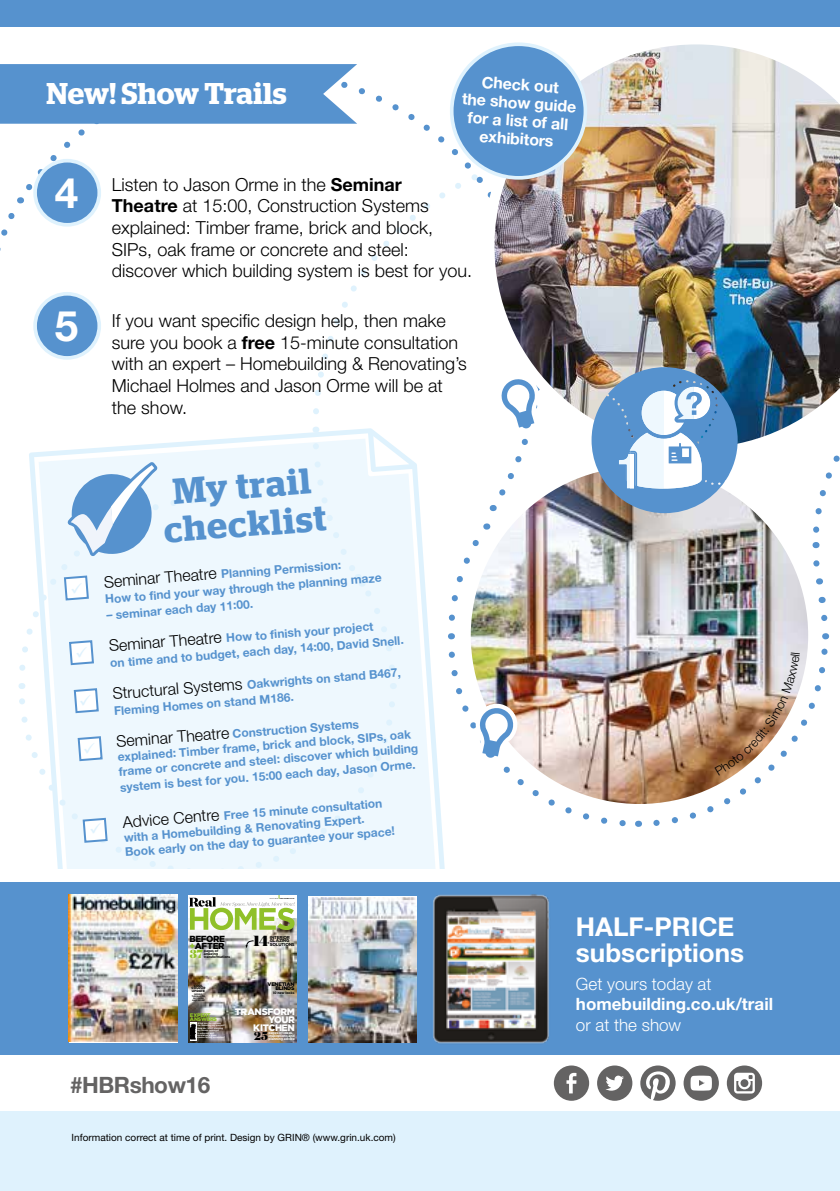
<style>
.page{position:relative;width:840px;height:1191px;background:#fff}
.page>*{position:absolute;margin:0;border:0;box-sizing:border-box;transform-origin:0 0}
.t1{font:700 42.2px "Helvetica Neue";color:#fff}
.t2{font:600 36px/38px "Stag";color:#5692ce;text-align:center}
.t3{font:600 30px "Stag";letter-spacing:.005em;color:#fff}
.t4{font:700 26px/26px "Helvetica Neue";color:#fff}
.t5{font:700 22.6px "Helvetica Neue";letter-spacing:-.02em;color:#646363}
.t6{font:300 18px/21.6px "Helvetica Neue";color:#000}
.t7{font:300 17px "Helvetica Neue";color:#fff}
.t8{font:700 17px "Helvetica Neue";color:#fff}
.t9{font:700 16px/18px "Helvetica Neue";color:#fff;text-align:center}
.t10{font:900 14.6px "Domaine Display";color:#000}
.t11{font:700 12px/15.6px "Helvetica Neue";color:#5692ce}
.t12{font:900 11.6px "Domaine Display";color:#90c029}
.t13{font:900 11.4px "Domaine Display";color:#000}
.t14{font:10px "Helvetica Neue";color:#000}
.t15{font:900 9.4px/7.6px "Gotham";letter-spacing:-.04em;color:#fff;text-align:right}
.t16{font:900 8.8px/7px "Gotham";letter-spacing:-.04em;color:#000}
.t17{font:900 5.2px/4.2px "Gotham";letter-spacing:-.045em;color:#000;text-align:right}
.t18{font:900 5.2px/4.2px "Gotham";letter-spacing:-.035em;color:#90c029}
.t19{font:700 4.4px/3.6px "Gotham";letter-spacing:-.06em;color:#000}
.t20{font:700 3.4px/3px "Gotham";letter-spacing:-.03em;color:#fff}
.t21{font:700 3.4px/3px "Gotham";letter-spacing:-.02em;color:#000}
.t22{font:900 3.2px/2.6px "Gotham";letter-spacing:-.02em;color:#000;text-align:center}
.t23{font:700 2.2px/2px "Gotham";color:#fff}
.t24{font:700 2.2px/2px "Gotham";letter-spacing:-.02em;color:#000;text-align:center}
.s1{font-weight:700}
.s2{color:#dff2fd}
.s3{font-weight:300;font-size:16px;color:#000}
.s4{color:#90c029}
</style>
<div class="page">
<svg style="left:29px;top:433px;width:416px;height:436px;fill:#eef8fe"></svg>
<div style="left:207px;top:697px;width:191px;height:172px;background:#eef8fe"></div>
<svg style="left:309px;top:426px;width:89px;height:263px"></svg>
<svg style="left:358px;top:65px;width:125px;height:211px"></svg>
<svg style="left:444px;top:523px;width:43px;height:116px"></svg>
<svg style="left:818px;top:597px;width:10px;height:24px"></svg>
<svg style="left:812px;top:352px;width:28px;height:196px"></svg>
<svg style="left:813px;top:560px;width:10px;height:24px"></svg>
<div style="left:0;top:0;width:839px;height:26px;background:#5692ce"></div>
<svg style="left:0;top:64px;width:357px;height:332px"></svg>
<div style="left:0;top:882px;width:839px;height:172px;background:#5692ce"></div>
<img style="left:433px;top:894px;width:117px;height:150px">
<img style="left:308px;top:897px;width:108px;height:145px">
<div style="left:35px;top:161px;width:64px;height:64px;background:#5692ce;border-radius:50%"></div>
<div style="left:33px;top:159px;width:68px;height:68px;border:4px solid #dff2fd;border-radius:50%"></div>
<img style="left:483px;top:44px;width:356px;height:414px">
<img style="left:466px;top:462px;width:346px;height:346px;border-radius:173px">
<svg style="left:18px;top:683px;width:177px;height:186px"></svg>
<svg style="left:492px;top:350px;width:53px;height:161px"></svg>
<img style="left:448px;top:648px;width:190px;height:179px">
<svg style="left:19px;top:462px;width:189px;height:212px"></svg>
<svg style="left:591px;top:367px;width:146px;height:146px"></svg>
<div style="left:451px;top:44px;width:134px;height:134px;background:#5692ce;border-radius:50%"></div>
<div style="left:449px;top:42px;width:138px;height:138px;border:4px solid #dff2fd;border-radius:50%"></div>
<div style="left:0;top:1111px;width:839px;height:80px;background:#dff2fd"></div>
<svg style="left:640px;top:1065px;width:35px;height:35px"></svg>
<div style="left:596px;top:1065px;width:36px;height:35px;background:#646363;border-radius:50%"></div>
<svg style="left:606px;top:1075px;width:17px;height:15px"></svg>
<div style="left:553px;top:1065px;width:35px;height:35px;background:#646363;border-radius:50%"></div>
<svg style="left:566px;top:1072px;width:10px;height:21px"></svg>
<div style="left:683px;top:1065px;width:35px;height:35px;background:#646363;border-radius:50%"></div>
<svg style="left:690px;top:1075px;width:21px;height:15px"></svg>
<svg style="left:726px;top:1065px;width:35px;height:35px"></svg>
<svg style="left:733px;top:1072px;width:21px;height:21px"></svg>
<div style="left:35px;top:294px;width:64px;height:64px;background:#5692ce;border-radius:50%"></div>
<div style="left:33px;top:292px;width:68px;height:68px;border:4px solid #dff2fd;border-radius:50%"></div>
<img style="left:188px;top:918px;width:108px;height:124px">
<svg style="left:189px;top:895px;width:106px;height:35px"></svg>
<div style="left:190px;top:1022px;width:6px;height:18px;background:#fff"></div>
<svg style="left:190px;top:1024px;width:6px;height:16px"></svg>
<svg style="left:190px;top:1024px;width:5px;height:15px"></svg>
<svg style="left:246px;top:940px;width:7px;height:7px"></svg>
<img style="left:69px;top:894px;width:108px;height:148px">
<img style="left:649px;top:633px;width:181px;height:193px">
<h3 class="t3" style="left:47px;top:76px;width:241px">New! Show Trails</h3>
<h3 class="t9" style="left:463px;top:71px;width:116px;rotate:4deg">Check out<br>the show guide for a list of all exhibitors</h3>
<h1 class="t1" style="left:55px;top:167px;width:25px">4</h1>
<h3 class="t6" style="left:112px;top:173px;width:361px">Listen to Jason Orme in the <span class="s1">Seminar Theatre</span> at 15:00, Construction Systems explained: Timber frame, brick and block, SIPs, oak frame or concrete and steel: discover which building system is best for you.</h3>
<h1 class="t1" style="left:55px;top:300px;width:25px">5</h1>
<h3 class="t6" style="left:112px;top:309px;width:356px">If you want specific design help, then make sure you book a <span class="s1">free</span> 15-minute consultation with an expert – Homebuilding &amp; Renovating’s Michael Holmes and Jason Orme will be at the show.</h3>
<h2 class="t2" style="left:159px;top:474px;width:164px;rotate:-5deg">My trail checklist</h2>
<p class="t11" style="left:103px;top:577px;width:278px;text-indent:-34px;rotate:-5deg"><span class="s2">✓</span> <span class="s3">Seminar Theatre</span> Planning Permission:<br>How to find your way through the planning maze</p>
<p class="t11" style="left:106px;top:608px;width:148px;rotate:-5deg">– seminar each day 11:00.</p>
<p class="t11" style="left:108px;top:640px;width:296px;text-indent:-34px;rotate:-5deg"><span class="s2">✓</span> <span class="s3">Seminar Theatre</span> How to finish your project<br>on time and to budget, each day, 14:00, David Snell.</p>
<p class="t11" style="left:112px;top:689px;width:290px;line-height:15px;text-indent:-34px;rotate:-5deg"><span class="s2">✓</span> <sup>S</sup><span class="s3">tructural Systems</span> Oakwrights on stand B467,<br>Fleming Homes on stand M186.</p>
<p class="t11" style="left:116px;top:737px;width:301px;line-height:14.4px;text-indent:-34px;rotate:-5deg"><span class="s2">✓</span> <span class="s3">Seminar Theatre</span> Construction Systems explained: Timber frame, brick and block, SIPs, oak frame or concrete and steel: discover which building</p>
<p class="t11" style="left:119px;top:780px;width:298px;rotate:-5deg">system is best for you. 15:00 each day, Jason Orme.</p>
<p class="t11" style="left:122px;top:817px;width:272px;line-height:14.2px;text-indent:-34px;rotate:-5deg"><span class="s2">✓</span> <span class="s3">Advice Centre</span> Free 15 minute consultation with a Homebuilding &amp; Renovating Expert.<br>Book early on the day to guarantee your space!</p>
<p class="t16" style="left:189px;top:935px;width:37px">BEFORE <span class="s4">+</span>AFTER</p>
<p class="t21" style="left:204px;top:949px;width:16px">pages of amazing</p>
<p class="t12" style="left:190px;top:946px;width:15px">37</p>
<p class="t21" style="left:204px;top:955px;width:28px">transformations</p>
<p class="t19" style="left:270px;top:935px;width:22px">INTERIOR<br>GLAZING</p>
<p class="t10" style="left:253px;top:930px;width:17px">14</p>
<p class="t19" style="left:270px;top:942px;width:26px">SOLUTIONS</p>
<p class="t22" style="left:191px;top:984px;width:16px">COOL<br>COLOUR<br>UPDATE</p>
<p class="t23" style="left:197px;top:1021px;width:29px">What are the options<br>for financing my project?</p>
<p class="t23" style="left:197px;top:1027px;width:27px">How do I start planning my house redesign?</p>
<p class="t23" style="left:197px;top:1032px;width:29px">Is external wall insulation a good<br>choice for my extension?</p>
<p class="t24" style="left:191px;top:992px;width:15px">INDIGO,<br>TURQUOISE,<br>SAPPHIRE<br>AND MORE!</p>
<p class="t18" style="left:190px;top:1012px;width:29px">EXPERT<br>ANSWERS</p>
<p class="t17" style="left:267px;top:982px;width:28px">VENETIAN<br>BLINDS</p>
<p class="t21" style="left:272px;top:990px;width:23px">10 new looks</p>
<p class="t15" style="left:234px;top:1008px;width:62px">TRANSFORM<br>YOUR<br>KITCHEN</p>
<p class="t20" style="left:268px;top:1031px;width:28px">pages of ideas, ınspirations and planning advice</p>
<p class="t13" style="left:254px;top:1028px;width:15px">25</p>
<h3 class="t5" style="left:70px;top:1070px;width:142px">#HBRshow16</h3>
<p class="t14" style="left:72px;top:1131px;width:325px">Information correct at time of print. Design by GRIN® (www.grin.uk.com)</p>
<h3 class="t4" style="left:575px;top:913px;width:169px">HALF-PRICE subscriptions</h3>
<h3 class="t7" style="left:575px;top:973px;width:137px">Get yours today at</h3>
<h3 class="t8" style="left:575px;top:993px;width:198px">homebuilding.co.uk/trail</h3>
<h3 class="t7" style="left:575px;top:1014px;width:107px">or at the show</h3>
</div>
